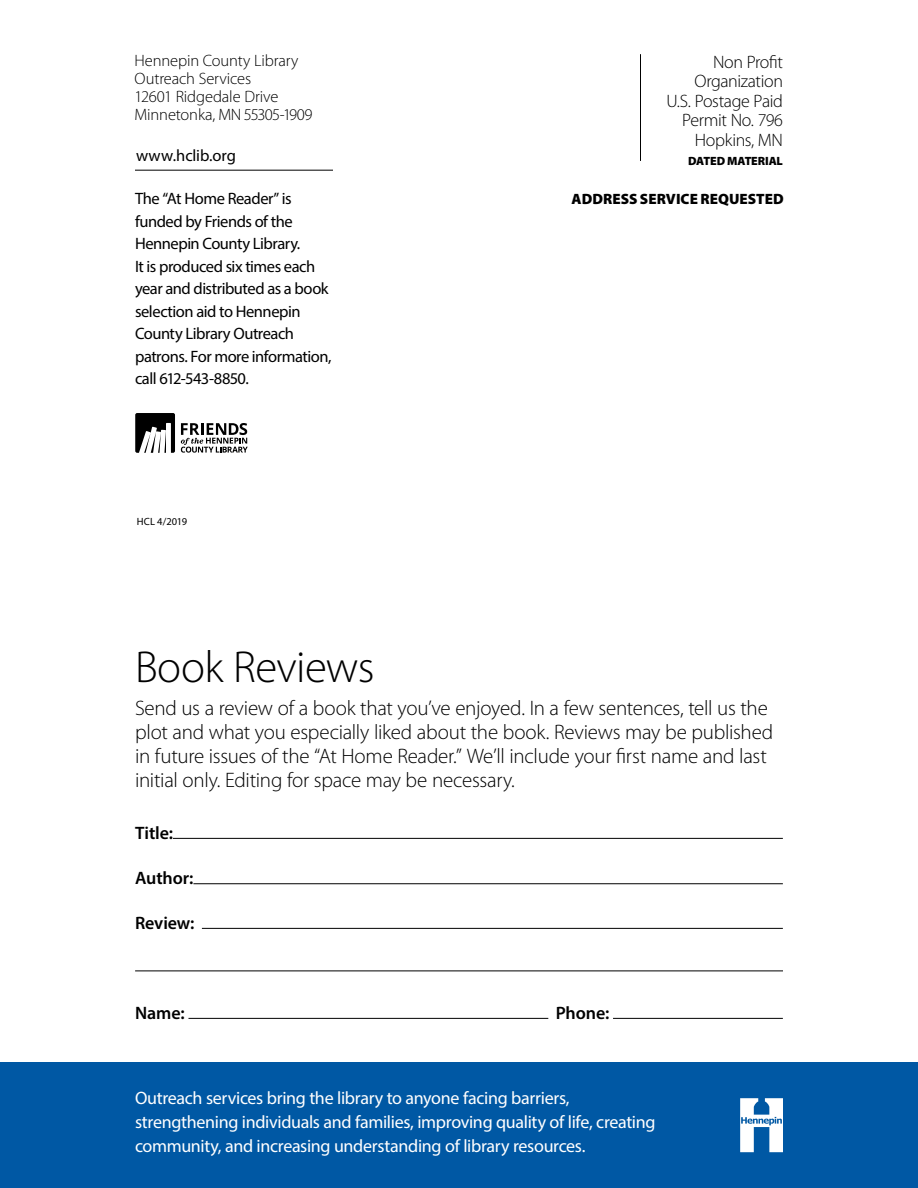
<style>
.page{position:relative;width:918px;height:1188px;background:#fff}
.page>*{position:absolute;margin:0;border:0;box-sizing:border-box;transform-origin:0 0}
.t1{font:300 45px "Myriad Pro";letter-spacing:-.01em;color:#000}
.t2{font:300 21px/24px "Myriad Pro";letter-spacing:-.015em;color:#000}
.t3{font:18px/24px "Myriad Pro";letter-spacing:-.02em;color:#fff}
.t4{font:300 18px/19.5px "Myriad Pro";letter-spacing:-.02em;color:#000;text-align:right}
.t5{font:600 18px "Myriad Pro";letter-spacing:-.005em;color:#000}
.t6{font:16.5px/22.5px "Myriad Pro";letter-spacing:-.03em;color:#000}
.t7{font:300 16.5px/18px "Myriad Pro";letter-spacing:-.01em;color:#000}
.t8{font:16.5px "Myriad Pro";letter-spacing:-.005em;color:#000}
.t9{font:900 15px "Myriad Pro";letter-spacing:.005em;color:#000}
.t10{font:900 12px "Myriad Pro";letter-spacing:-.015em;color:#000}
.t11{font:10.5px "Myriad Pro";color:#000}
</style>
<div class="page">
<hr style="left:640px;top:54px;width:1px;height:107px;background:#000">
<svg style="left:135px;top:413px;width:40px;height:40px"></svg>
<svg style="left:181px;top:423px;width:67px;height:30px"></svg>
<hr style="left:135px;top:170px;width:198px;height:1px;background:#000">
<div style="left:0;top:1062px;width:918px;height:126px;background:#0058a4"></div>
<svg style="left:740px;top:1098px;width:43px;height:54px"></svg>
<hr style="left:173px;top:838px;width:610px;height:1px;background:#000">
<hr style="left:193px;top:883px;width:590px;height:1px;background:#000">
<hr style="left:202px;top:928px;width:581px;height:1px;background:#000">
<hr style="left:135px;top:971px;width:648px;height:1px;background:#000">
<hr style="left:188px;top:1018px;width:360px;height:1px;background:#000">
<hr style="left:613px;top:1018px;width:170px;height:1px;background:#000">
<p class="t7" style="left:135px;top:52px;width:179px">Hennepin County Library<br>Outreach Services<br>12601 Ridgedale Drive<br>Minnetonka, MN 55305-1909</p>
<p class="t8" style="left:136px;top:146px;width:102px">www.hclib.org</p>
<p class="t4" style="left:667px;top:52px;width:118px">Non Profit<br>Organization<br>U.S. Postage Paid<br>Permit No. 796<br>Hopkins, MN</p>
<p class="t10" style="left:688px;top:154px;width:96px">DATED MATERIAL</p>
<p class="t6" style="left:135px;top:187px;width:158px">The “At Home Reader” is</p>
<p class="t9" style="left:572px;top:190px;width:214px">ADDRESS SERVICE REQUESTED</p>
<p class="t6" style="left:135px;top:210px;width:198px">funded by Friends of the<br>Hennepin County Library.<br>It is produced six times each year and distributed as a book selection aid to Hennepin<br>County Library Outreach patrons. For more information, call 612-543-8850.</p>
<p class="t11" style="left:137px;top:515px;width:52px">HCL 4/2019</p>
<h1 class="t1" style="left:135px;top:642px;width:241px">Book Reviews</h1>
<p class="t2" style="left:135px;top:696px;width:640px">Send us a review of a book that you’ve enjoyed. In a few sentences, tell us the plot and what you especially liked about the book. Reviews may be published in future issues of the “At Home Reader.” We’ll include your first name and last initial only. Editing for space may be necessary.</p>
<p class="t5" style="left:135px;top:821px;width:39px">Title:</p>
<p class="t5" style="left:135px;top:866px;width:60px">Author:</p>
<p class="t5" style="left:135px;top:911px;width:61px">Review:</p>
<p class="t5" style="left:135px;top:1001px;width:51px">Name:</p>
<p class="t5" style="left:556px;top:1001px;width:55px">Phone:</p>
<p class="t3" style="left:135px;top:1086px;width:522px">Outreach services bring the library to anyone facing barriers, strengthening individuals and families, improving quality of life, creating community, and increasing understanding of library resources.</p>
</div>
